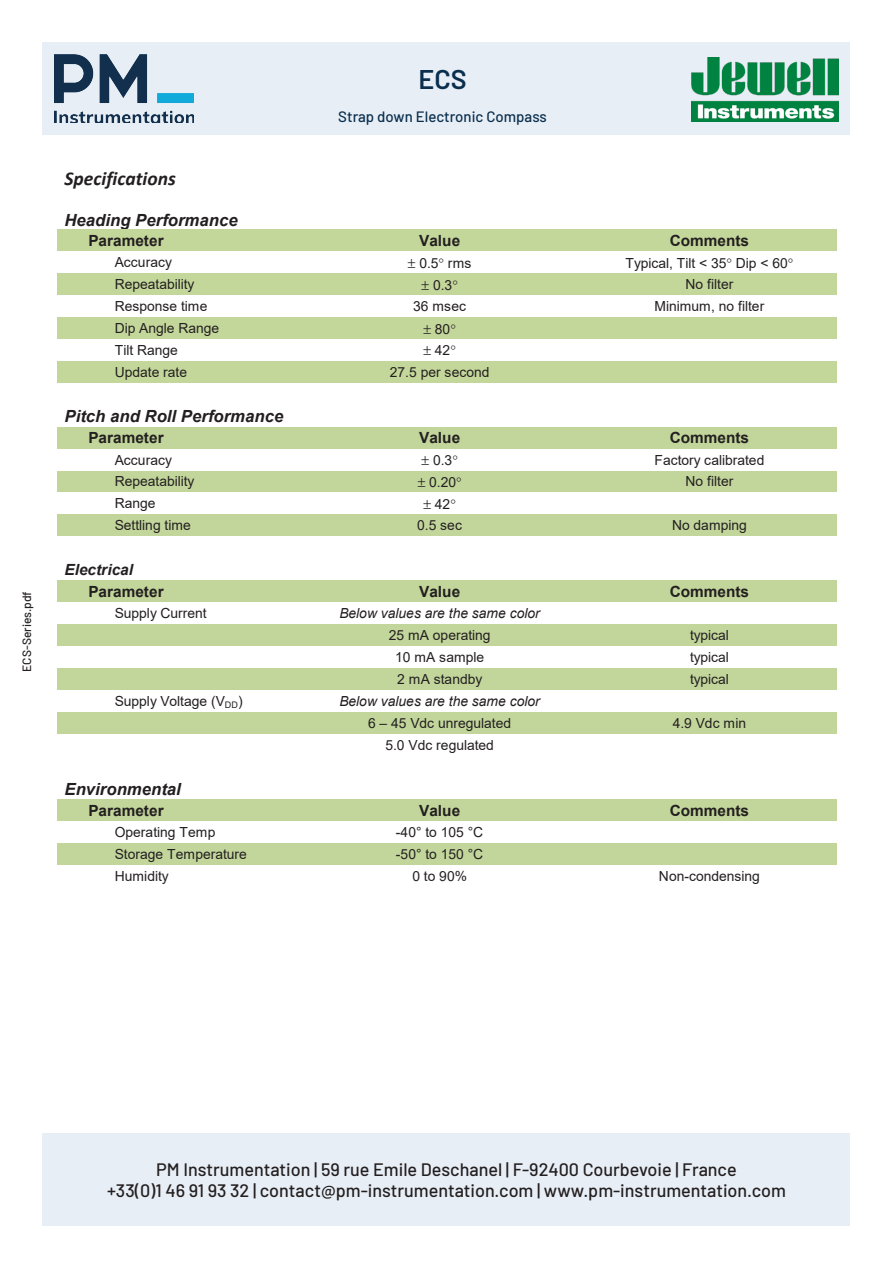
<style>
.page{position:relative;width:893px;height:1263px;background:#fff}
.page>*{position:absolute;margin:0;border:0;box-sizing:border-box;transform-origin:0 0}
.t1{font:600 27px "Barlow";color:#0a2f4e}
.t2{font:italic 700 19.5px "Calibri";color:#231f20}
.t3{font:500 18px/21.6px "Barlow";color:#231f20;text-align:center}
.t4{font:italic 700 16.8px "Arial";color:#231f20}
.t5{font:700 15.45px "Arial";color:#231f20}
.t6{font:italic 700 15.45px/21.9px "Arial";color:#231f20}
.t7{font:500 15px "Barlow";color:#0a2f4e}
.t8{font:13.95px "Arial";color:#231f20}
.t9{font:italic 13.95px/22px "Arial";color:#231f20;text-align:center}
.t10{font:500 12px "Barlow";color:#231f20}
.s1{font-style:normal}
</style>
<div class="page">
<div style="left:43px;top:43px;width:807px;height:92px;background:#e8eef5"></div>
<img style="left:54px;top:54px;width:140px;height:69px">
<div style="left:43px;top:1133px;width:807px;height:93px;background:#e8eef5"></div>
<img style="left:691px;top:57px;width:148px;height:65px">
<div style="left:57px;top:229px;width:240px;height:22px;background:#c4d79b"></div>
<div style="left:297px;top:229px;width:286px;height:22px;background:#c4d79b"></div>
<div style="left:583px;top:229px;width:253px;height:22px;background:#c4d79b"></div>
<div style="left:57px;top:273px;width:240px;height:22px;background:#c4d79b"></div>
<div style="left:297px;top:273px;width:286px;height:22px;background:#c4d79b"></div>
<div style="left:583px;top:273px;width:253px;height:22px;background:#c4d79b"></div>
<div style="left:57px;top:317px;width:240px;height:22px;background:#c4d79b"></div>
<div style="left:297px;top:317px;width:286px;height:22px;background:#c4d79b"></div>
<div style="left:583px;top:317px;width:253px;height:22px;background:#c4d79b"></div>
<div style="left:57px;top:361px;width:240px;height:22px;background:#c4d79b"></div>
<div style="left:297px;top:361px;width:286px;height:22px;background:#c4d79b"></div>
<div style="left:583px;top:361px;width:253px;height:22px;background:#c4d79b"></div>
<div style="left:57px;top:427px;width:240px;height:22px;background:#c2d69b"></div>
<div style="left:297px;top:427px;width:286px;height:22px;background:#c2d69b"></div>
<div style="left:583px;top:427px;width:253px;height:22px;background:#c2d69b"></div>
<div style="left:57px;top:471px;width:240px;height:21px;background:#c2d69b"></div>
<div style="left:297px;top:471px;width:286px;height:21px;background:#c2d69b"></div>
<div style="left:583px;top:471px;width:253px;height:21px;background:#c2d69b"></div>
<div style="left:57px;top:514px;width:240px;height:22px;background:#c2d69b"></div>
<div style="left:297px;top:514px;width:286px;height:22px;background:#c2d69b"></div>
<div style="left:583px;top:514px;width:253px;height:22px;background:#c2d69b"></div>
<div style="left:57px;top:580px;width:240px;height:22px;background:#c2d69b"></div>
<div style="left:297px;top:580px;width:286px;height:22px;background:#c2d69b"></div>
<div style="left:583px;top:580px;width:253px;height:22px;background:#c2d69b"></div>
<div style="left:57px;top:624px;width:240px;height:22px;background:#c2d69b"></div>
<div style="left:297px;top:624px;width:286px;height:22px;background:#c2d69b"></div>
<div style="left:583px;top:624px;width:253px;height:22px;background:#c2d69b"></div>
<div style="left:57px;top:668px;width:240px;height:22px;background:#c2d69b"></div>
<div style="left:297px;top:668px;width:286px;height:22px;background:#c2d69b"></div>
<div style="left:583px;top:668px;width:253px;height:22px;background:#c2d69b"></div>
<div style="left:57px;top:712px;width:240px;height:22px;background:#c2d69b"></div>
<div style="left:297px;top:712px;width:286px;height:22px;background:#c2d69b"></div>
<div style="left:583px;top:712px;width:253px;height:22px;background:#c2d69b"></div>
<div style="left:57px;top:799px;width:240px;height:22px;background:#c2d69b"></div>
<div style="left:297px;top:799px;width:286px;height:22px;background:#c2d69b"></div>
<div style="left:583px;top:799px;width:253px;height:22px;background:#c2d69b"></div>
<div style="left:57px;top:843px;width:240px;height:22px;background:#c2d69b"></div>
<div style="left:297px;top:843px;width:286px;height:22px;background:#c2d69b"></div>
<div style="left:583px;top:843px;width:253px;height:22px;background:#c2d69b"></div>
<p class="t10" style="left:18px;top:672px;width:82px;rotate:-90deg">ECS-Series.pdf</p>
<h1 class="t1" style="left:418px;top:63px;width:50px">ECS</h1>
<p class="t7" style="left:338px;top:105px;width:210px">Strap down Electronic Compass</p>
<p class="t2" style="left:65px;top:167px;width:113px">Specifications</p>
<p class="t4" style="left:65px;top:209px;width:175px">Heading Performance</p>
<p class="t5" style="left:88px;top:230px;width:77px">Parameter</p>
<p class="t5" style="left:419px;top:230px;width:42px">Value</p>
<p class="t5" style="left:670px;top:230px;width:81px">Comments</p>
<p class="t8" style="left:115px;top:253px;width:59px">Accuracy</p>
<p class="t8" style="left:419px;top:253px;width:54px">0.5 rms</p>
<p class="t8" style="left:625px;top:253px;width:164px">Typical, Tilt &lt; 35 Dip &lt; 60</p>
<p class="t8" style="left:115px;top:275px;width:81px">Repeatability</p>
<p class="t8" style="left:433px;top:275px;width:21px">0.3</p>
<p class="t8" style="left:686px;top:275px;width:49px">No filter</p>
<p class="t8" style="left:115px;top:297px;width:94px">Response time</p>
<p class="t8" style="left:413px;top:297px;width:54px">36 msec</p>
<p class="t8" style="left:654px;top:297px;width:111px">Minimum, no filter</p>
<p class="t8" style="left:115px;top:319px;width:106px">Dip Angle Range</p>
<p class="t8" style="left:435px;top:319px;width:17px">80</p>
<p class="t8" style="left:115px;top:340px;width:65px">Tilt Range</p>
<p class="t8" style="left:435px;top:341px;width:17px">42</p>
<p class="t8" style="left:115px;top:362px;width:74px">Update rate</p>
<p class="t8" style="left:390px;top:362px;width:101px">27.5 per second</p>
<p class="t4" style="left:65px;top:405px;width:220px">Pitch and Roll Performance</p>
<p class="t5" style="left:88px;top:427px;width:77px">Parameter</p>
<p class="t5" style="left:419px;top:427px;width:42px">Value</p>
<p class="t5" style="left:670px;top:427px;width:81px">Comments</p>
<p class="t8" style="left:115px;top:450px;width:59px">Accuracy</p>
<p class="t8" style="left:433px;top:451px;width:21px">0.3</p>
<p class="t8" style="left:654px;top:450px;width:111px">Factory calibrated</p>
<p class="t8" style="left:115px;top:472px;width:81px">Repeatability</p>
<p class="t8" style="left:429px;top:472px;width:28px">0.20</p>
<p class="t8" style="left:686px;top:472px;width:49px">No filter</p>
<p class="t8" style="left:115px;top:494px;width:42px">Range</p>
<p class="t8" style="left:435px;top:494px;width:17px">42</p>
<p class="t8" style="left:115px;top:516px;width:78px">Settling time</p>
<p class="t8" style="left:417px;top:516px;width:46px">0.5 sec</p>
<p class="t8" style="left:672px;top:516px;width:76px">No damping</p>
<p class="t6" style="left:88px;top:559px;width:77px;text-indent:-24px">Electrical<br><span class="s1">Parameter</span></p>
<p class="t5" style="left:419px;top:580px;width:42px">Value</p>
<p class="t5" style="left:670px;top:580px;width:81px">Comments</p>
<p class="t8" style="left:115px;top:603px;width:93px">Supply Current</p>
<p class="t9" style="left:339px;top:602px;width:202px">Below values are the same color<br><span class="s1">25 mA operating</span></p>
<p class="t8" style="left:690px;top:625px;width:40px">typical</p>
<p class="t8" style="left:395px;top:647px;width:91px">10 mA sample</p>
<p class="t8" style="left:690px;top:647px;width:40px">typical</p>
<p class="t8" style="left:397px;top:669px;width:87px">2 mA standby</p>
<p class="t8" style="left:690px;top:669px;width:40px">typical</p>
<p class="t8" style="left:115px;top:691px;width:129px">Supply Voltage (V<sub>DD</sub>)</p>
<p class="t9" style="left:339px;top:690px;width:202px">Below values are the same color<br><span class="s1">6 – 45 Vdc unregulated</span></p>
<p class="t8" style="left:385px;top:735px;width:110px">5.0 Vdc regulated</p>
<p class="t8" style="left:673px;top:713px;width:75px">4.9 Vdc min</p>
<p class="t4" style="left:65px;top:777px;width:118px">Environmental</p>
<p class="t5" style="left:88px;top:800px;width:77px">Parameter</p>
<p class="t5" style="left:419px;top:800px;width:42px">Value</p>
<p class="t5" style="left:670px;top:800px;width:81px">Comments</p>
<p class="t8" style="left:115px;top:823px;width:102px">Operating Temp</p>
<p class="t8" style="left:396px;top:823px;width:89px">-40° to 105 °C</p>
<p class="t8" style="left:115px;top:844px;width:134px">Storage Temperature</p>
<p class="t8" style="left:396px;top:844px;width:89px">-50° to 150 °C</p>
<p class="t8" style="left:115px;top:866px;width:56px">Humidity</p>
<p class="t8" style="left:412px;top:866px;width:56px">0 to 90%</p>
<p class="t8" style="left:659px;top:866px;width:103px">Non-condensing</p>
<p class="t3" style="left:107px;top:1157px;width:680px">PM Instrumentation | 59 rue Emile Deschanel | F-92400 Courbevoie | France<br>+33(0)1 46 91 93 32 | contact@pm-instrumentation.com | www.pm-instrumentation.com</p>
</div>
